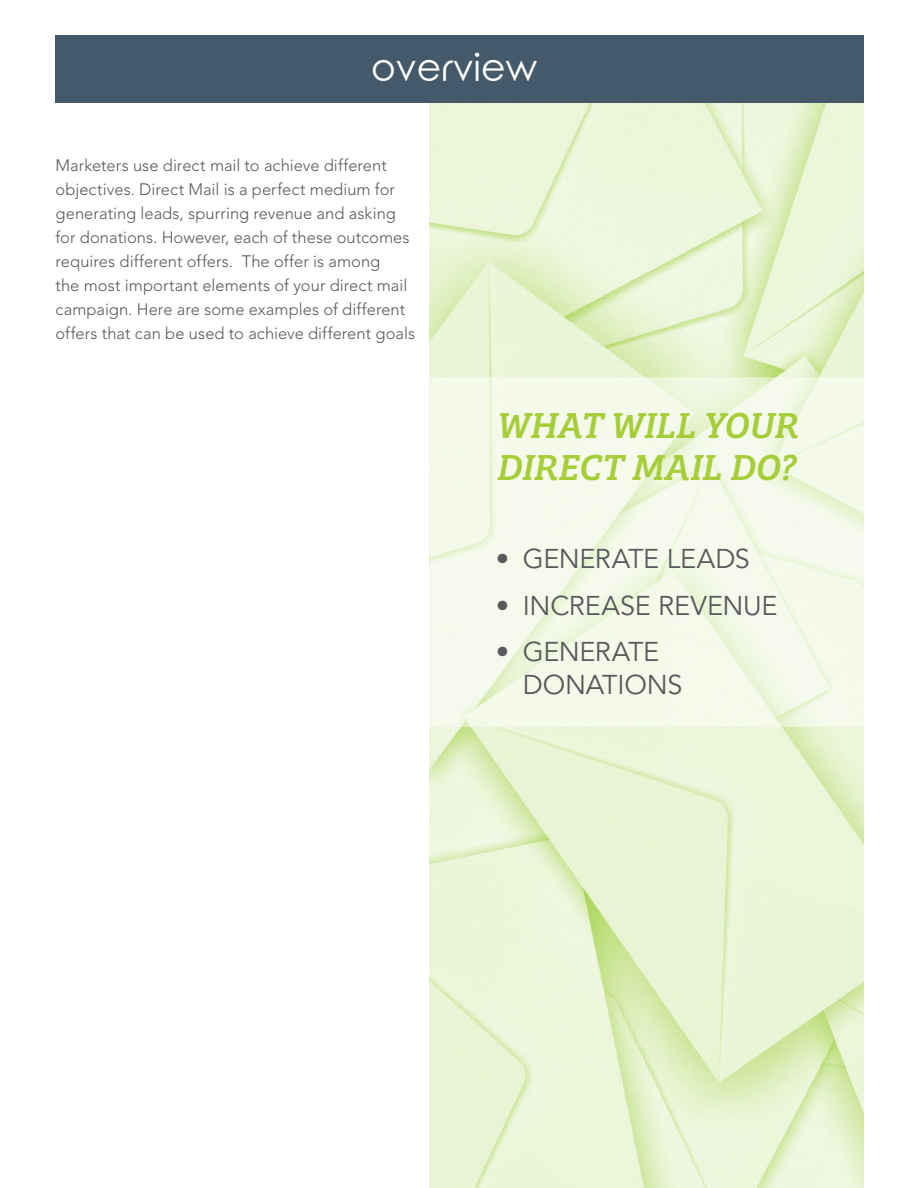
<style>
.page{position:relative;width:918px;height:1188px;background:#fff}
.page>*{position:absolute;margin:0;border:0;box-sizing:border-box;transform-origin:0 0}
.t1{font:italic 37.5px/42px "Bree Serif";letter-spacing:-.01em;color:#a6ce39}
.t2{font:37.5px "Rounded Elegance";color:#fff}
.t3{font:27px/33px "Avenir LT Std";letter-spacing:-.01em;color:#58595b}
.t4{font:300 16.5px/24px "Avenir LT Std";color:#58595b}
</style>
<div class="page">
<div style="left:56px;top:36px;width:808px;height:67px;background:#44596a"></div>
<img style="left:430px;top:103px;width:434px;height:1085px">
<svg style="left:430px;top:377px;width:434px;height:350px;background:#f3f8e8"></svg>
<h1 class="t2" style="left:371px;top:46px;width:167px">overview</h1>
<p class="t4" style="left:56px;top:154px;width:361px">Marketers use direct mail to achieve different objectives. Direct Mail is a perfect medium for generating leads, spurring revenue and asking for donations. However, each of these outcomes requires different offers. The offer is among<br>the most important elements of your direct mail campaign. Here are some examples of different offers that can be used to achieve different goals</p>
<h1 class="t1" style="left:496px;top:401px;width:303px">WHAT WILL YOUR<br>DIRECT MAIL DO?</h1>
<h2 class="t3" style="left:496px;top:543px;width:256px">• GENERATE LEADS</h2>
<h2 class="t3" style="left:496px;top:590px;width:283px">• INCREASE REVENUE</h2>
<h2 class="t3" style="left:523px;top:636px;width:161px;text-indent:-27px">• GENERATE<br>DONATIONS</h2>
</div>
